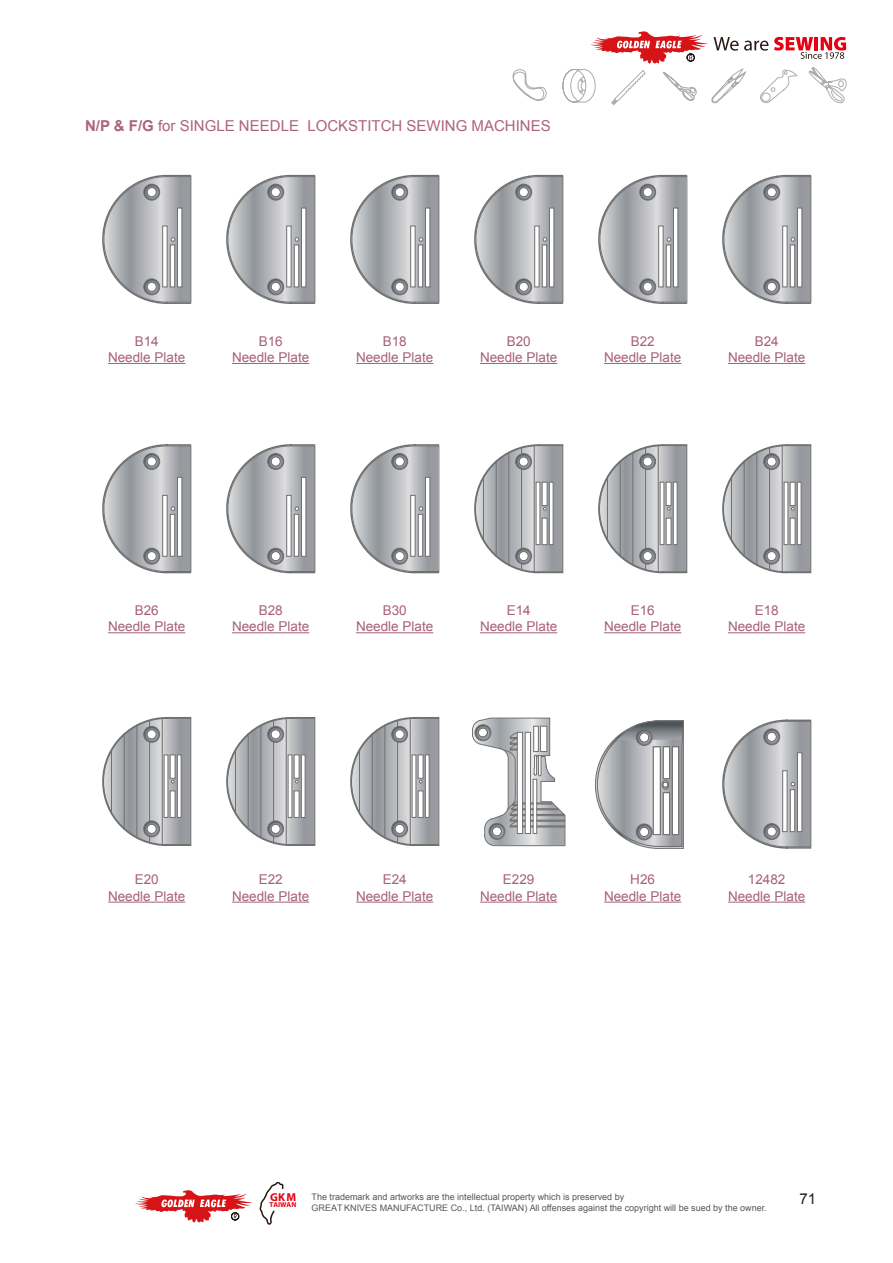
<style>
.page{position:relative;width:893px;height:1263px;background:#fff}
.page>*{position:absolute;margin:0;border:0;box-sizing:border-box;transform-origin:0 0}
.t1{font:15px "Arial";color:#ad627b}
.t2{font:15px "Arial";color:#231f20}
.t3{font:13.5px/16.2px "Arial";color:#a76077;text-align:center}
.t4{font:700 11.55px "Myriad Pro";color:#e60012}
.t5{font:9px "Arial";color:#595757}
.t6{font:700 7.2px "Myriad Pro";color:#e60012}
.s1{font-weight:700}
</style>
<div class="page">
<svg style="left:512px;top:31px;width:335px;height:74px"></svg>
<svg style="left:259px;top:1182px;width:24px;height:43px"></svg>
<svg style="left:135px;top:1190px;width:117px;height:32px"></svg>
<hr style="left:108px;top:363px;width:77px;height:1px;background:#a76077">
<hr style="left:108px;top:632px;width:77px;height:1px;background:#a76077">
<hr style="left:108px;top:902px;width:77px;height:1px;background:#a76077">
<hr style="left:480px;top:363px;width:77px;height:1px;background:#a76077">
<hr style="left:480px;top:632px;width:77px;height:1px;background:#a76077">
<hr style="left:480px;top:902px;width:77px;height:1px;background:#a76077">
<hr style="left:356px;top:363px;width:77px;height:1px;background:#a76077">
<hr style="left:356px;top:632px;width:77px;height:1px;background:#a76077">
<hr style="left:356px;top:902px;width:77px;height:1px;background:#a76077">
<hr style="left:728px;top:363px;width:77px;height:1px;background:#a76077">
<hr style="left:728px;top:632px;width:77px;height:1px;background:#a76077">
<hr style="left:728px;top:902px;width:77px;height:1px;background:#a76077">
<hr style="left:232px;top:363px;width:77px;height:1px;background:#a76077">
<hr style="left:232px;top:632px;width:77px;height:1px;background:#a76077">
<hr style="left:232px;top:902px;width:77px;height:1px;background:#a76077">
<hr style="left:604px;top:363px;width:77px;height:1px;background:#a76077">
<hr style="left:604px;top:632px;width:77px;height:1px;background:#a76077">
<hr style="left:604px;top:902px;width:77px;height:1px;background:#a76077">
<svg style="left:102px;top:174px;width:90px;height:130px"></svg>
<svg style="left:226px;top:174px;width:90px;height:130px"></svg>
<svg style="left:350px;top:174px;width:90px;height:130px"></svg>
<svg style="left:474px;top:174px;width:90px;height:130px"></svg>
<svg style="left:598px;top:174px;width:90px;height:130px"></svg>
<svg style="left:722px;top:174px;width:90px;height:130px"></svg>
<svg style="left:102px;top:444px;width:90px;height:130px"></svg>
<svg style="left:226px;top:444px;width:90px;height:130px"></svg>
<svg style="left:350px;top:444px;width:90px;height:130px"></svg>
<svg style="left:474px;top:444px;width:90px;height:130px"></svg>
<svg style="left:598px;top:444px;width:90px;height:130px"></svg>
<svg style="left:722px;top:444px;width:90px;height:130px"></svg>
<svg style="left:595px;top:720px;width:89px;height:129px"></svg>
<svg style="left:102px;top:717px;width:90px;height:129px"></svg>
<svg style="left:226px;top:717px;width:90px;height:129px"></svg>
<svg style="left:350px;top:717px;width:90px;height:129px"></svg>
<svg style="left:472px;top:717px;width:94px;height:129px"></svg>
<svg style="left:722px;top:719px;width:90px;height:130px"></svg>
<p class="t1" style="left:85px;top:116px;width:467px"><span class="s1">N/P &amp; F/G</span> for SINGLE NEEDLE LOCKSTITCH SEWING MACHINES</p>
<p class="t3" style="left:108px;top:333px;width:79px">B14<br>Needle Plate</p>
<p class="t3" style="left:232px;top:333px;width:79px">B16<br>Needle Plate</p>
<p class="t3" style="left:356px;top:333px;width:79px">B18<br>Needle Plate</p>
<p class="t3" style="left:480px;top:333px;width:79px">B20<br>Needle Plate</p>
<p class="t3" style="left:604px;top:333px;width:79px">B22<br>Needle Plate</p>
<p class="t3" style="left:728px;top:333px;width:79px">B24<br>Needle Plate</p>
<p class="t3" style="left:108px;top:602px;width:79px">B26<br>Needle Plate</p>
<p class="t3" style="left:232px;top:602px;width:79px">B28<br>Needle Plate</p>
<p class="t3" style="left:356px;top:602px;width:79px">B30<br>Needle Plate</p>
<p class="t3" style="left:480px;top:602px;width:79px">E14<br>Needle Plate</p>
<p class="t3" style="left:604px;top:602px;width:79px">E16<br>Needle Plate</p>
<p class="t3" style="left:728px;top:602px;width:79px">E18<br>Needle Plate</p>
<p class="t3" style="left:108px;top:872px;width:79px">E20<br>Needle Plate</p>
<p class="t3" style="left:232px;top:872px;width:79px">E22<br>Needle Plate</p>
<p class="t3" style="left:356px;top:872px;width:79px">E24<br>Needle Plate</p>
<p class="t3" style="left:480px;top:872px;width:79px">E229<br>Needle Plate</p>
<p class="t3" style="left:604px;top:872px;width:79px">H26<br>Needle Plate</p>
<p class="t3" style="left:728px;top:872px;width:79px">12482<br>Needle Plate</p>
<p class="t4" style="left:270px;top:1190px;width:27px">GKM</p>
<p class="t6" style="left:270px;top:1201px;width:28px">TAIWAN</p>
<p class="t5" style="left:312px;top:1191px;width:314px">The trademark and artworks are the intellectual property which is preserved by</p>
<p class="t2" style="left:799px;top:1189px;width:18px">71</p>
<p class="t5" style="left:312px;top:1202px;width:457px">GREAT KNIVES MANUFACTURE Co., Ltd. (TAIWAN) All offenses against the copyright will be sued by the owner.</p>
</div>
